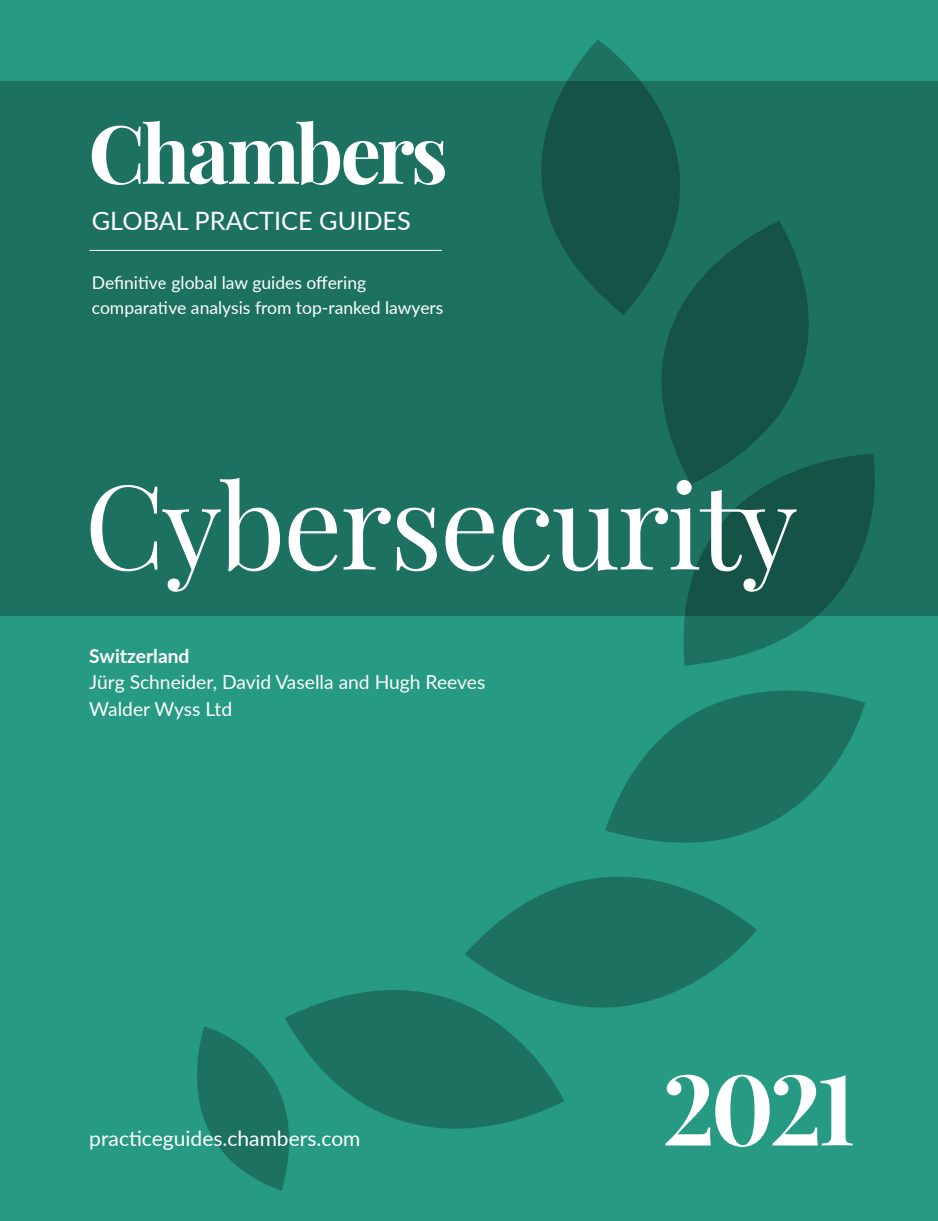
<style>
.page{position:relative;width:938px;height:1221px;background:#fff}
.page>*{position:absolute;margin:0;border:0;box-sizing:border-box;transform-origin:0 0}
.t1{font:117.25px "Playfair Display";letter-spacing:-.02em;color:#fff}
.t2{font:700 98px "Playfair Display";color:#fff}
.t3{font:25.38px "Lato";color:#fff}
.t4{font:21px "Lato";color:#fff}
.t5{font:19.25px/26.2px "Lato";color:#fff}
.t6{font:700 19.25px "Lato";color:#fff}
.t7{font:17.5px "Lato";color:#fff}
</style>
<div class="page">
<div style="left:0;top:0;width:938px;height:1220px;background:#269a82"></div>
<div style="left:0;top:81px;width:938px;height:534px;background:#1c7160"></div>
<svg style="left:197px;top:1026px;width:87px;height:164px"></svg>
<svg style="left:541px;top:40px;width:139px;height:243px;fill:#145346"></svg>
<svg style="left:590px;top:221px;width:219px;height:233px;fill:#145346"></svg>
<svg style="left:667px;top:454px;width:209px;height:178px"></svg>
<svg style="left:284px;top:990px;width:280px;height:190px"></svg>
<svg style="left:620px;top:632px;width:245px;height:197px"></svg>
<svg style="left:464px;top:795px;width:292px;height:291px"></svg>
<svg style="left:92px;top:121px;width:353px;height:64px"></svg>
<hr style="left:89px;top:250px;width:353px;height:1px;background:#fff">
<p class="t3" style="left:92px;top:203px;width:321px">GLOBAL PRACTICE GUIDES</p>
<p class="t7" style="left:92px;top:270px;width:276px">Definitive global law guides offering</p>
<p class="t7" style="left:92px;top:294px;width:353px">comparative analysis from top-ranked lawyers</p>
<p class="t1" style="left:84px;top:452px;width:714px">Cybersecurity</p>
<p class="t6" style="left:89px;top:642px;width:102px">Switzerland</p>
<p class="t5" style="left:89px;top:668px;width:397px">Jürg Schneider, David Vasella and Hugh Reeves<br>Walder Wyss Ltd</p>
<p class="t4" style="left:89px;top:1123px;width:273px">practiceguides.chambers.com</p>
<p class="t2" style="left:662px;top:1046px;width:195px">2021</p>
</div>
